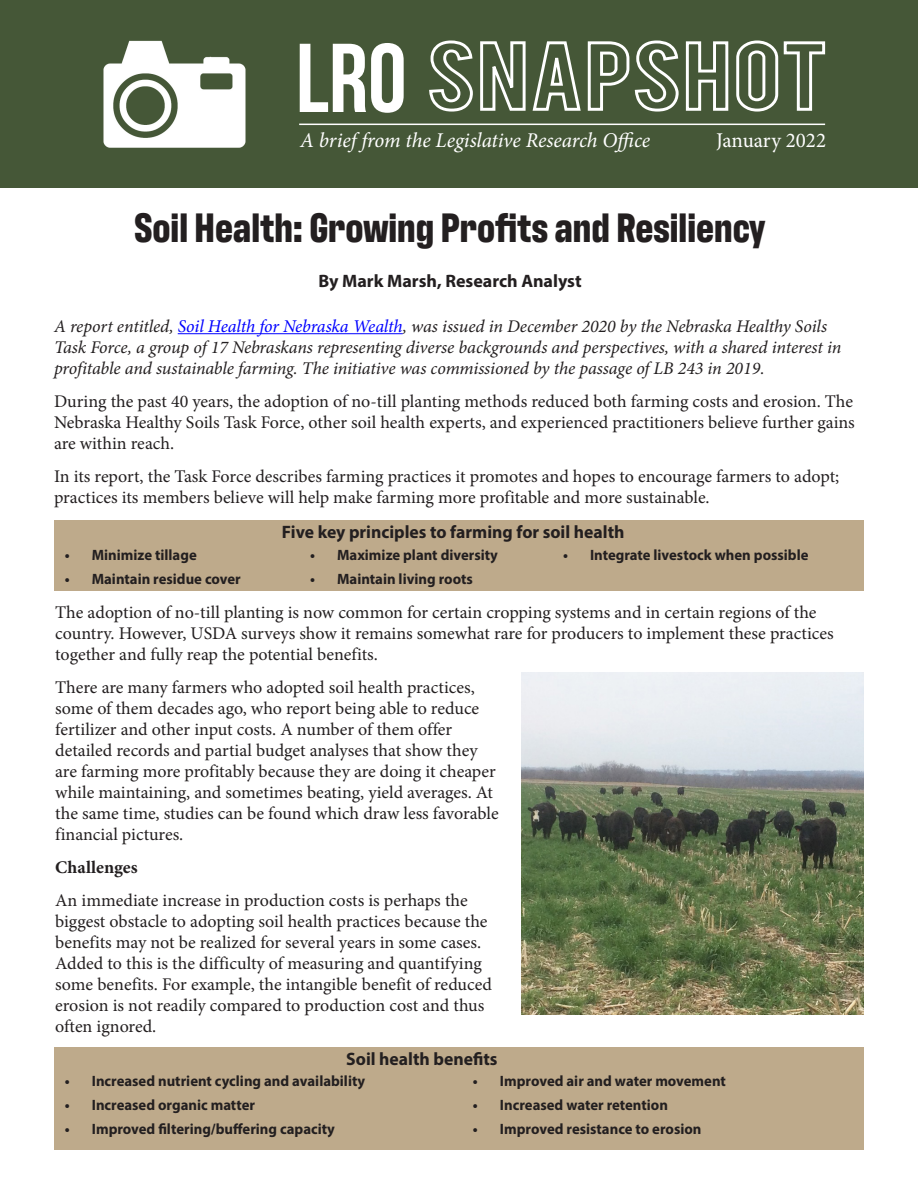
<style>
.page{position:relative;width:918px;height:1188px;background:#fff}
.page>*{position:absolute;margin:0;border:0;box-sizing:border-box;transform-origin:0 0}
.t1{font:97.5px "Bebas Neue";color:#fff}
.Heading_1{font:700 42px "Antarctican Headline";color:#231f20}
.t2{font:italic 21px "Minion Pro";letter-spacing:-.005em;color:#fff}
.t3{font:21px "Minion Pro";color:#fff}
.t4{font:700 18px "Myriad Pro";color:#231f20}
.t5{font:17.85px/21px "Minion Pro";color:#231f20}
.t6{font:italic 17.85px/21px "Minion Pro";letter-spacing:-.01em;color:#231f20}
.t7{font:700 17.85px "Minion Pro";color:#231f20}
.t8{font:700 15px "Myriad Pro";color:#231f20}
.s1{font-size:18px;color:#00f}
</style>
<div class="page">
<div style="left:0;top:0;width:918px;height:188px;background:#455737"></div>
<img style="left:103px;top:40px;width:143px;height:108px">
<hr style="left:178px;top:333px;width:225px;height:1px;background:#00f">
<svg style="left:429px;top:40px;width:397px;height:72px"></svg>
<hr style="left:299px;top:124px;width:526px;height:1px;background:#fff">
<img style="left:521px;top:672px;width:342px;height:342px">
<div style="left:54px;top:520px;width:809px;height:71px;background:#beaa8b"></div>
<div style="left:54px;top:1047px;width:810px;height:103px;background:#beaa8b"></div>
<p class="t1" style="left:296px;top:25px;width:112px">LRO</p>
<p class="t2" style="left:300px;top:126px;width:352px">A brief from the Legislative Research Office</p>
<p class="t3" style="left:716px;top:126px;width:111px">January 2022</p>
<p class="Heading_1" style="left:135px;top:198px;width:632px">Soil Health: Growing Profits and Resiliency</p>
<p class="t4" style="left:318px;top:269px;width:265px">By Mark Marsh, Research Analyst</p>
<p class="t6" style="left:54px;top:316px;width:789px">A report entitled, <span class="s1">Soil Health for Nebraska Wealth</span>, was issued in December 2020 by the Nebraska Healthy Soils<br>Task Force, a group of 17 Nebraskans representing diverse backgrounds and perspectives, with a shared interest in profitable and sustainable farming. The initiative was commissioned by the passage of LB 243 in 2019.</p>
<p class="t5" style="left:54px;top:391px;width:802px;text-align:justify">During the past 40 years, the adoption of no-till planting methods reduced both farming costs and erosion. The Nebraska Healthy Soils Task Force, other soil health experts, and experienced practitioners believe further gains are within reach.</p>
<p class="t5" style="left:54px;top:466px;width:787px">In its report, the Task Force describes farming practices it promotes and hopes to encourage farmers to adopt; practices its members believe will help make farming more profitable and more sustainable.</p>
<p class="t8" style="left:65px;top:545px;width:134px">• Minimize tillage</p>
<p class="t8" style="left:65px;top:569px;width:177px">• Maintain residue cover</p>
<p class="t4" style="left:282px;top:520px;width:344px">Five key principles to farming for soil health</p>
<p class="t8" style="left:310px;top:545px;width:189px">• Maximize plant diversity</p>
<p class="t8" style="left:310px;top:569px;width:164px">• Maintain living roots</p>
<p class="t8" style="left:563px;top:545px;width:247px">• Integrate livestock when possible</p>
<p class="t5" style="left:55px;top:602px;width:780px">The adoption of no-till planting is now common for certain cropping systems and in certain regions of the country. However, USDA surveys show it remains somewhat rare for producers to implement these practices together and fully reap the potential benefits.</p>
<p class="t5" style="left:55px;top:677px;width:445px">There are many farmers who adopted soil health practices, some of them decades ago, who report being able to reduce fertilizer and other input costs. A number of them offer detailed records and partial budget analyses that show they are farming more profitably because they are doing it cheaper while maintaining, and sometimes beating, yield averages. At the same time, studies can be found which draw less favorable financial pictures.</p>
<p class="t7" style="left:55px;top:855px;width:84px">Challenges</p>
<p class="t5" style="left:55px;top:890px;width:438px">An immediate increase in production costs is perhaps the biggest obstacle to adopting soil health practices because the benefits may not be realized for several years in some cases.<br>Added to this is the difficulty of measuring and quantifying some benefits. For example, the intangible benefit of reduced erosion is not readily compared to production cost and thus often ignored.</p>
<p class="t4" style="left:346px;top:1047px;width:153px">Soil health benefits</p>
<p class="t8" style="left:65px;top:1072px;width:302px">• Increased nutrient cycling and availability</p>
<p class="t8" style="left:65px;top:1096px;width:192px">• Increased organic matter</p>
<p class="t8" style="left:65px;top:1120px;width:272px">• Improved filtering/buffering capacity</p>
<p class="t8" style="left:473px;top:1072px;width:254px">• Improved air and water movement</p>
<p class="t8" style="left:473px;top:1096px;width:197px">• Increased water retention</p>
<p class="t8" style="left:473px;top:1120px;width:230px">• Improved resistance to erosion</p>
</div>
